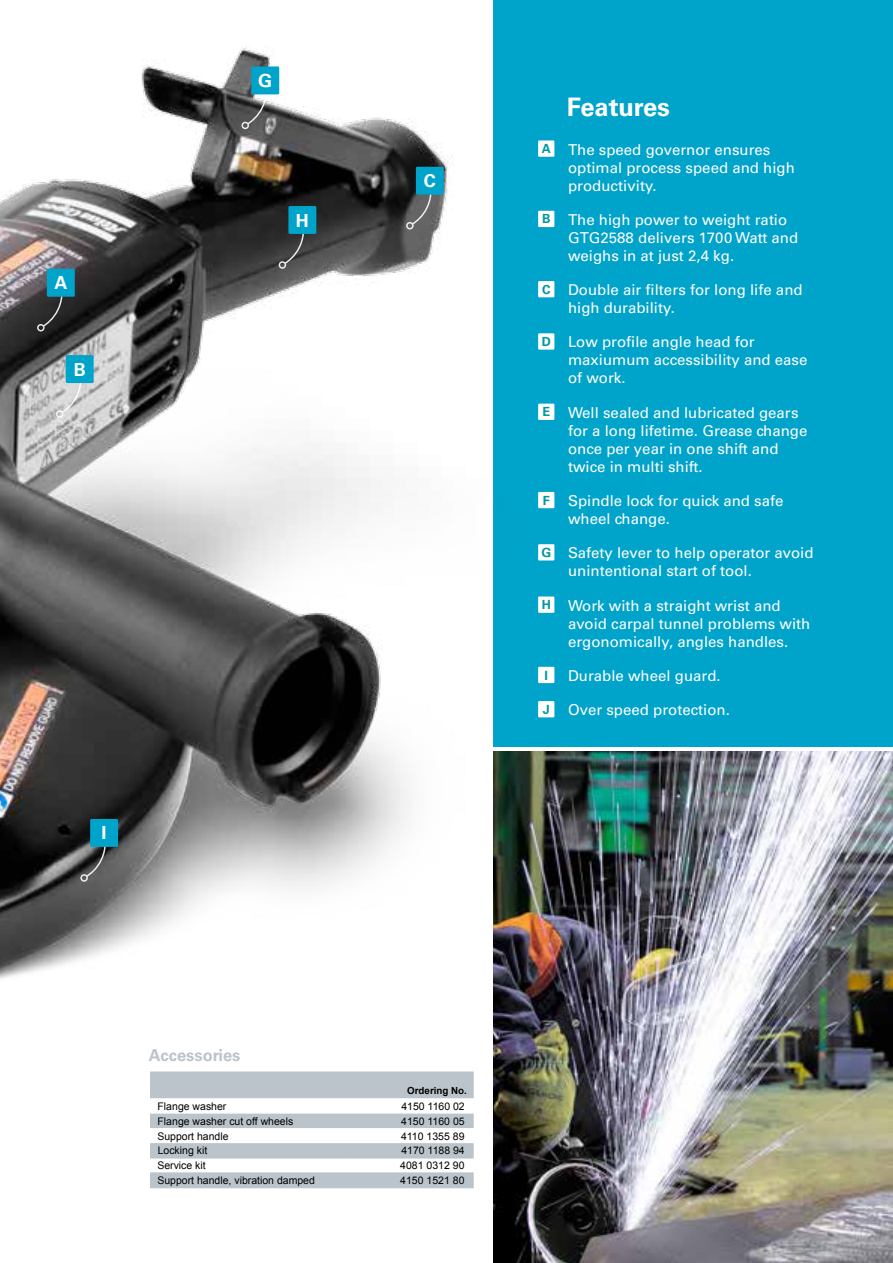
<style>
.page{position:relative;width:893px;height:1263px;background:#fff}
.page>*{position:absolute;margin:0;border:0;box-sizing:border-box;transform-origin:0 0}
.t1{font:700 25.5px "Univers LT Std";color:#fff}
.t2{font:700 18px "Univers LT Std";color:#fff}
.t3{font:700 16.5px "Univers LT Std";color:#bbc4ca}
.t4{font:15px/18px "Univers LT Std";color:#fff}
.t5{font:700 12.6px "Univers LT Std";color:#0097a0}
.t6{font:10.5px "Arial";color:#000}
.t7{font:700 9.75px "Arial";color:#000}
.s1{font-weight:700;font-size:12.6px;color:#0097a0}
</style>
<div class="page">
<div style="left:493px;top:0;width:400px;height:746px;background:#00a3c9"></div>
<img style="left:493px;top:751px;width:400px;height:512px">
<svg style="left:150px;top:1073px;width:324px;height:114px"></svg>
<hr style="left:150px;top:1158px;width:197px;height:1px;background:#bbc4ca">
<hr style="left:347px;top:1158px;width:127px;height:1px;background:#bbc4ca">
<hr style="left:150px;top:1173px;width:197px;height:1px;background:#bbc4ca">
<hr style="left:347px;top:1173px;width:127px;height:1px;background:#bbc4ca">
<hr style="left:150px;top:1187px;width:197px;height:1px;background:#bbc4ca">
<hr style="left:347px;top:1187px;width:127px;height:1px;background:#bbc4ca">
<img style="left:0;top:46px;width:618px;height:1027px">
<svg style="left:41px;top:291px;width:22px;height:37px"></svg>
<div style="left:37px;top:324px;width:8px;height:7px;border:2px solid #fff;border-radius:50%"></div>
<div style="left:47px;top:269px;width:28px;height:28px;background:#00a3c9;border-radius:2px"></div>
<svg style="left:283px;top:229px;width:22px;height:36px"></svg>
<div style="left:279px;top:261px;width:7px;height:8px;border:2px solid #fff;border-radius:50%"></div>
<div style="left:288px;top:206px;width:28px;height:28px;background:#00a3c9;border-radius:2px"></div>
<svg style="left:85px;top:842px;width:22px;height:36px"></svg>
<div style="left:80px;top:874px;width:8px;height:8px;border:2px solid #fff;border-radius:50%"></div>
<div style="left:90px;top:819px;width:28px;height:28px;background:#00a3c9;border-radius:2px"></div>
<svg style="left:246px;top:89px;width:22px;height:37px"></svg>
<div style="left:242px;top:122px;width:7px;height:7px;border:2px solid #fff;border-radius:50%"></div>
<div style="left:251px;top:66px;width:28px;height:28px;background:#00a3c9;border-radius:2px"></div>
<svg style="left:60px;top:378px;width:22px;height:36px"></svg>
<div style="left:56px;top:410px;width:7px;height:8px;border:2px solid #fff;border-radius:50%"></div>
<div style="left:66px;top:355px;width:28px;height:28px;background:#00a3c9;border-radius:2px"></div>
<svg style="left:410px;top:189px;width:22px;height:37px"></svg>
<div style="left:406px;top:222px;width:8px;height:7px;border:2px solid #fff;border-radius:50%"></div>
<div style="left:416px;top:167px;width:28px;height:28px;background:#00a3c9;border-radius:2px"></div>
<p class="t2" style="left:54px;top:272px;width:14px">A</p>
<p class="t2" style="left:74px;top:359px;width:14px">B</p>
<p class="t2" style="left:102px;top:822px;width:7px">I</p>
<p class="t2" style="left:258px;top:70px;width:16px">G</p>
<p class="t2" style="left:296px;top:210px;width:14px">H</p>
<p class="t2" style="left:424px;top:170px;width:14px">C</p>
<h1 class="t1" style="left:567px;top:92px;width:105px">Features</h1>
<p class="t4" style="left:568px;top:140px;width:228px;text-indent:-26px"><span class="s1">A</span> The speed governor ensures optimal process speed and high productivity.</p>
<p class="t4" style="left:568px;top:211px;width:232px;text-indent:-26px"><span class="s1">B</span> The high power to weight ratio<br>GTG2588 delivers 1700 Watt and weighs in at just 2,4 kg.</p>
<p class="t4" style="left:568px;top:281px;width:236px;text-indent:-26px"><span class="s1">C</span> Double air filters for long life and high durability.</p>
<p class="t4" style="left:568px;top:333px;width:241px;text-indent:-26px"><span class="s1">D</span> Low profile angle head for maxiumum accessibility and ease of work.</p>
<p class="t4" style="left:568px;top:403px;width:241px;text-indent:-26px"><span class="s1">E</span> Well sealed and lubricated gears for a long lifetime. Grease change once per year in one shift and twice in multi shift.</p>
<p class="t4" style="left:568px;top:492px;width:217px;text-indent:-25px"><span class="s1">F</span> Spindle lock for quick and safe wheel change.</p>
<p class="t4" style="left:568px;top:544px;width:247px;text-indent:-27px"><span class="s1">G</span> Safety lever to help operator avoid unintentional start of tool.</p>
<p class="t4" style="left:568px;top:596px;width:244px;text-indent:-26px"><span class="s1">H</span> Work with a straight wrist and avoid carpal tunnel problems with ergonomically, angles handles.</p>
<p class="t5" style="left:544px;top:668px;width:5px">I</p>
<p class="t4" style="left:568px;top:667px;width:154px">Durable wheel guard.</p>
<p class="t4" style="left:543px;top:701px;width:189px"><span class="s1">J</span> Over speed protection.</p>
<p class="t3" style="left:149px;top:1045px;width:93px">Accessories</p>
<p class="t7" style="left:407px;top:1084px;width:61px">Ordering No.</p>
<p class="t6" style="left:158px;top:1099px;width:70px">Flange washer</p>
<p class="t6" style="left:401px;top:1099px;width:65px">4150 1160 02</p>
<p class="t6" style="left:158px;top:1114px;width:137px">Flange washer cut off wheels</p>
<p class="t6" style="left:401px;top:1114px;width:65px">4150 1160 05</p>
<p class="t6" style="left:157px;top:1129px;width:73px">Support handle</p>
<p class="t6" style="left:401px;top:1129px;width:65px">4110 1355 89</p>
<p class="t6" style="left:158px;top:1144px;width:51px">Locking kit</p>
<p class="t6" style="left:401px;top:1144px;width:65px">4170 1188 94</p>
<p class="t6" style="left:157px;top:1159px;width:50px">Service kit</p>
<p class="t6" style="left:400px;top:1159px;width:66px">4081 0312 90</p>
<p class="t6" style="left:157px;top:1173px;width:159px">Support handle, vibration damped</p>
<p class="t6" style="left:400px;top:1173px;width:66px">4150 1521 80</p>
</div>
